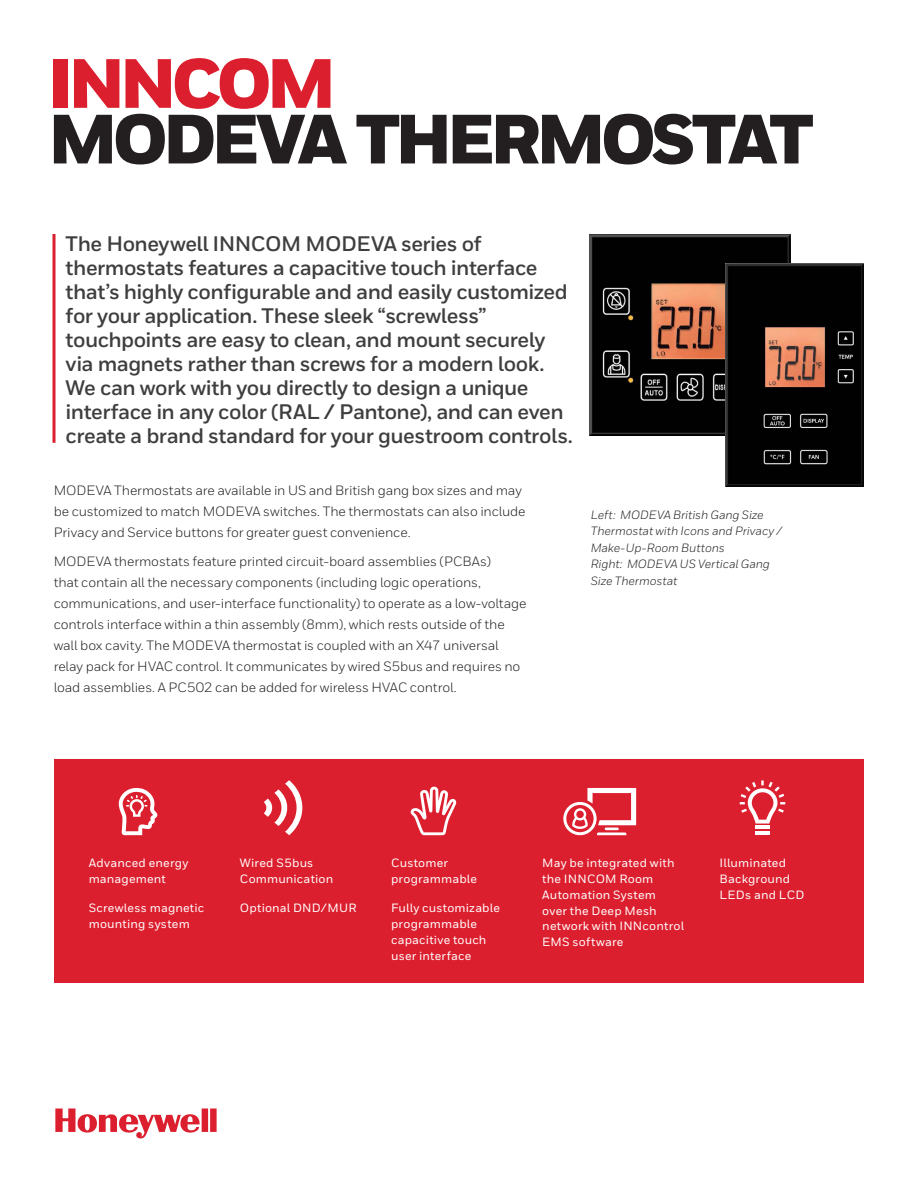
<style>
.page{position:relative;width:918px;height:1188px;background:#fff}
.page>*{position:absolute;margin:0;border:0;box-sizing:border-box;transform-origin:0 0}
._01_Cover__Heading_A{font:900 69.6px "Honeywell Sans";letter-spacing:-.075em;color:#231f20}
._01_Cover__Heading_A-2{font:900 69.6px "Honeywell Sans";letter-spacing:-.075em;color:#dc1f2e}
._02_Cover__Subtitle{font:700 21px/24px "Honeywell Sans";letter-spacing:-.025em;color:#3e3e3f}
._10_Inside__Body_Tex{font:13.5px/21px "Honeywell Sans";letter-spacing:-.01em;color:#231f20}
.Datasheet__Sidebar_B{font:500 12px/15.8px "Honeywell Sans";letter-spacing:.015em;color:#fff}
.Caption__8_11{font:italic 12px/16.5px "Honeywell Sans";letter-spacing:-.005em;color:#231f20}
</style>
<div class="page">
<svg style="left:52px;top:234px;width:4px;height:209px"></svg>
<svg style="left:55px;top:1109px;width:162px;height:30px"></svg>
<div style="left:54px;top:760px;width:810px;height:223px;background:#dc1f2e"></div>
<svg style="left:118px;top:788px;width:40px;height:47px"></svg>
<svg style="left:264px;top:780px;width:38px;height:55px"></svg>
<svg style="left:563px;top:788px;width:73px;height:47px"></svg>
<svg style="left:410px;top:786px;width:46px;height:49px"></svg>
<hr style="left:755px;top:826px;width:15px;height:3px;background:#fff">
<hr style="left:755px;top:831px;width:15px;height:4px;background:#fff">
<svg style="left:740px;top:780px;width:45px;height:44px"></svg>
<img style="left:589px;top:234px;width:201px;height:201px">
<img style="left:725px;top:264px;width:139px;height:222px">
<p class="_01_Cover__Heading_A-2" style="left:48px;top:41px;width:290px">INNCOM</p>
<p class="_01_Cover__Heading_A" style="left:48px;top:96px;width:767px">MODEVA THERMOSTAT</p>
<p class="_02_Cover__Subtitle" style="left:66px;top:232px;width:509px">The Honeywell INNCOM MODEVA series of thermostats features a capacitive touch interface that’s highly configurable and and easily customized for your application. These sleek “screwless” touchpoints are easy to clean, and mount securely via magnets rather than screws for a modern look.<br>We can work with you directly to design a unique interface in any color (RAL / Pantone), and can even create a brand standard for your guestroom controls.</p>
<p class="_10_Inside__Body_Tex" style="left:54px;top:480px;width:473px">MODEVA Thermostats are available in US and British gang box sizes and may be customized to match MODEVA switches. The thermostats can also include<br>Privacy and Service buttons for greater guest convenience.</p>
<p class="_10_Inside__Body_Tex" style="left:54px;top:551px;width:474px">MODEVA thermostats feature printed circuit-board assemblies (PCBAs)<br>that contain all the necessary components (including logic operations, communications, and user-interface functionality) to operate as a low-voltage controls interface within a thin assembly (8mm), which rests outside of the wall box cavity. The MODEVA thermostat is coupled with an X47 universal relay pack for HVAC control. It communicates by wired S5bus and requires no load assemblies. A PC502 can be added for wireless HVAC control.</p>
<p class="Caption__8_11" style="left:591px;top:506px;width:193px">Left: MODEVA British Gang Size<br>Thermostat with Icons and Privacy /<br>Make-Up-Room Buttons<br>Right: MODEVA US Vertical Gang<br>Size Thermostat</p>
<p class="Datasheet__Sidebar_B" style="left:89px;top:856px;width:101px">Advanced energy management</p>
<p class="Datasheet__Sidebar_B" style="left:89px;top:901px;width:117px">Screwless magnetic mounting system</p>
<p class="Datasheet__Sidebar_B" style="left:240px;top:856px;width:95px">Wired S5bus<br>Communication</p>
<p class="Datasheet__Sidebar_B" style="left:240px;top:901px;width:118px">Optional DND/MUR</p>
<p class="Datasheet__Sidebar_B" style="left:391px;top:856px;width:87px">Customer programmable</p>
<p class="Datasheet__Sidebar_B" style="left:391px;top:901px;width:110px">Fully customizable programmable capacitive touch user interface</p>
<p class="Datasheet__Sidebar_B" style="left:542px;top:856px;width:143px">May be integrated with the INNCOM Room<br>Automation System<br>over the Deep Mesh network with INNcontrol<br>EMS software</p>
<p class="Datasheet__Sidebar_B" style="left:720px;top:856px;width:86px">Illuminated<br>Background<br>LEDs and LCD</p>
</div>
